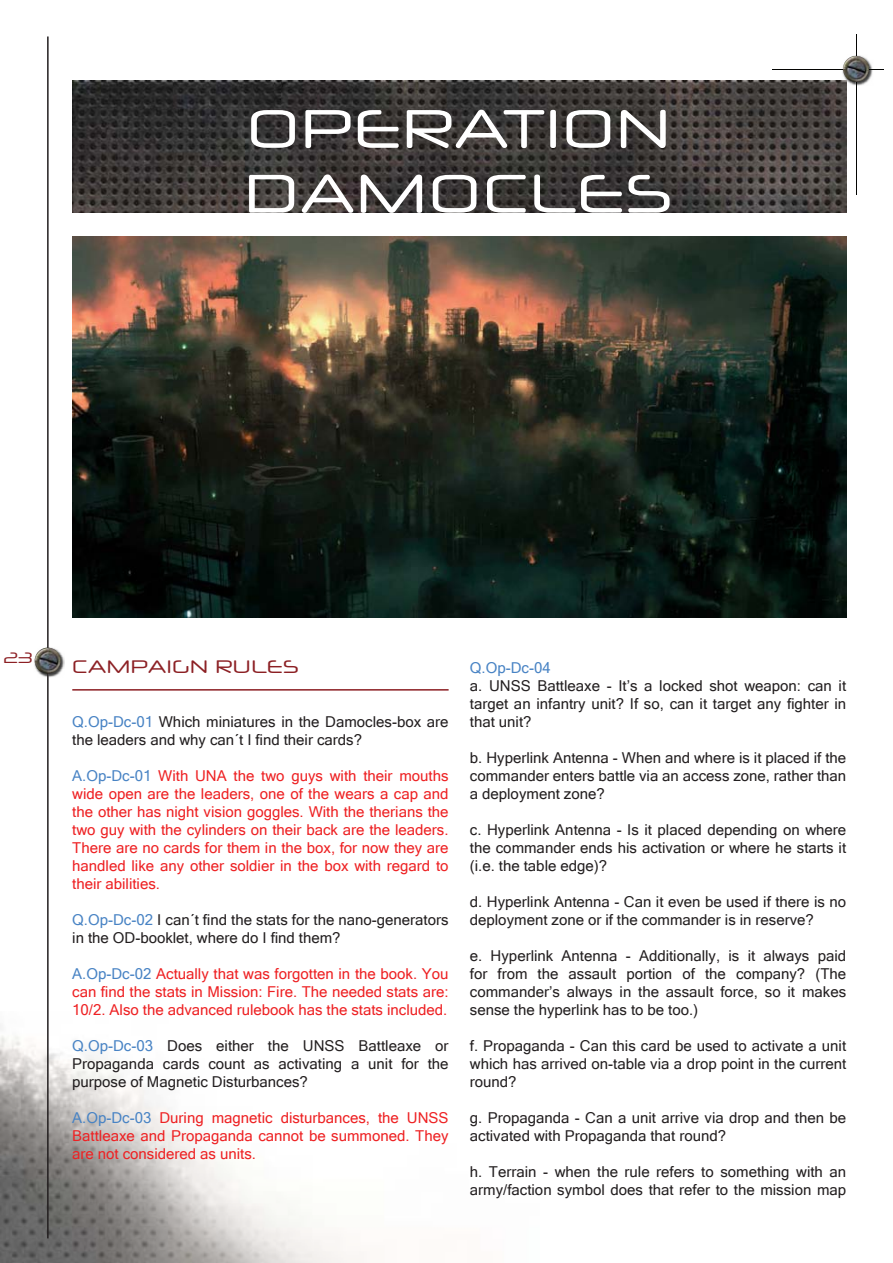
<style>
.page{position:relative;width:893px;height:1263px;background:#fff}
.page>*{position:absolute;margin:0;border:0;box-sizing:border-box;transform-origin:0 0}
.t1{font:54px/64.8px "Neuropol X Free";color:#fff}
.t2{font:18px "Neuropol X Free";color:#8c2024}
.t3{font:15px/18px "Microsoft Sans Serif";color:#231f20;text-align:justify}
.t4{font:15px/18px "Microsoft Sans Serif";color:#ee2123;text-align:justify}
.t5{font:15px "Microsoft Sans Serif";color:#4883c4}
.t6{font:15px "Neuropol X Free";color:#8c2024}
.s1{color:#4883c4}
</style>
<div class="page">
<img style="left:0;top:1024px;width:364px;height:239px">
<img style="left:842px;top:55px;width:31px;height:31px">
<img style="left:34px;top:647px;width:31px;height:31px">
<hr style="left:47px;top:36px;width:2px;height:1202px;background:#231f20">
<img style="left:35px;top:648px;width:26px;height:26px;border-radius:13px">
<hr style="left:772px;top:69px;width:111px;height:1px;background:#040503">
<hr style="left:856px;top:34px;width:1px;height:161px;background:#040503">
<img style="left:843px;top:56px;width:26px;height:26px;border-radius:13px">
<img style="left:72px;top:81px;width:774px;height:132px">
<img style="left:72px;top:236px;width:774px;height:382px">
<hr style="left:72px;top:689px;width:377px;height:2px;background:#8c1f23">
<h1 class="t1" style="left:245px;top:95px;width:431px">OPERATION<br>DAMOCLES</h1>
<p class="t6" style="left:3px;top:648px;width:32px">23</p>
<p class="t2" style="left:72px;top:655px;width:229px">CAMPAIGN RULES</p>
<p class="t3" style="left:72px;top:712px;width:378px"><span class="s1">Q.Op-Dc-01</span> Which miniatures in the Damocles-box are the leaders and why can´t I find their cards?</p>
<p class="t4" style="left:72px;top:766px;width:378px"><span class="s1">A.Op-Dc-01</span> With UNA the two guys with their mouths wide open are the leaders, one of the wears a cap and the other has night vision goggles. With the therians the two guy with the cylinders on their back are the leaders.<br>There are no cards for them in the box, for now they are handled like any other soldier in the box with regard to their abilities.</p>
<p class="t3" style="left:72px;top:910px;width:378px"><span class="s1">Q.Op-Dc-02</span> I can´t find the stats for the nano-generators in the OD-booklet, where do I find them?</p>
<p class="t4" style="left:72px;top:964px;width:378px"><span class="s1">A.Op-Dc-02</span> Actually that was forgotten in the book. You can find the stats in Mission: Fire. The needed stats are:<br>10/2. Also the advanced rulebook has the stats included.</p>
<p class="t3" style="left:72px;top:1036px;width:378px"><span class="s1">Q.Op-Dc-03</span> Does either the UNSS Battleaxe or Propaganda cards count as activating a unit for the purpose of Magnetic Disturbances?</p>
<p class="t4" style="left:72px;top:1108px;width:378px"><span class="s1">A.Op-Dc-03</span> During magnetic disturbances, the UNSS Battleaxe and Propaganda cannot be summoned. They are not considered as units.</p>
<p class="t5" style="left:470px;top:658px;width:82px">Q.Op-Dc-04</p>
<p class="t3" style="left:470px;top:676px;width:378px">a. UNSS Battleaxe - It’s a locked shot weapon: can it target an infantry unit? If so, can it target any fighter in that unit?</p>
<p class="t3" style="left:470px;top:748px;width:378px">b. Hyperlink Antenna - When and where is it placed if the commander enters battle via an access zone, rather than a deployment zone?</p>
<p class="t3" style="left:470px;top:820px;width:378px">c. Hyperlink Antenna - Is it placed depending on where the commander ends his activation or where he starts it (i.e. the table edge)?</p>
<p class="t3" style="left:470px;top:892px;width:378px">d. Hyperlink Antenna - Can it even be used if there is no deployment zone or if the commander is in reserve?</p>
<p class="t3" style="left:470px;top:946px;width:378px">e. Hyperlink Antenna - Additionally, is it always paid for from the assault portion of the company? (The commander’s always in the assault force, so it makes sense the hyperlink has to be too.)</p>
<p class="t3" style="left:470px;top:1036px;width:378px">f. Propaganda - Can this card be used to activate a unit which has arrived on-table via a drop point in the current round?</p>
<p class="t3" style="left:470px;top:1108px;width:378px">g. Propaganda - Can a unit arrive via drop and then be activated with Propaganda that round?</p>
<p class="t3" style="left:470px;top:1162px;width:378px">h. Terrain - when the rule refers to something with an army/faction symbol does that refer to the mission map</p>
</div>
